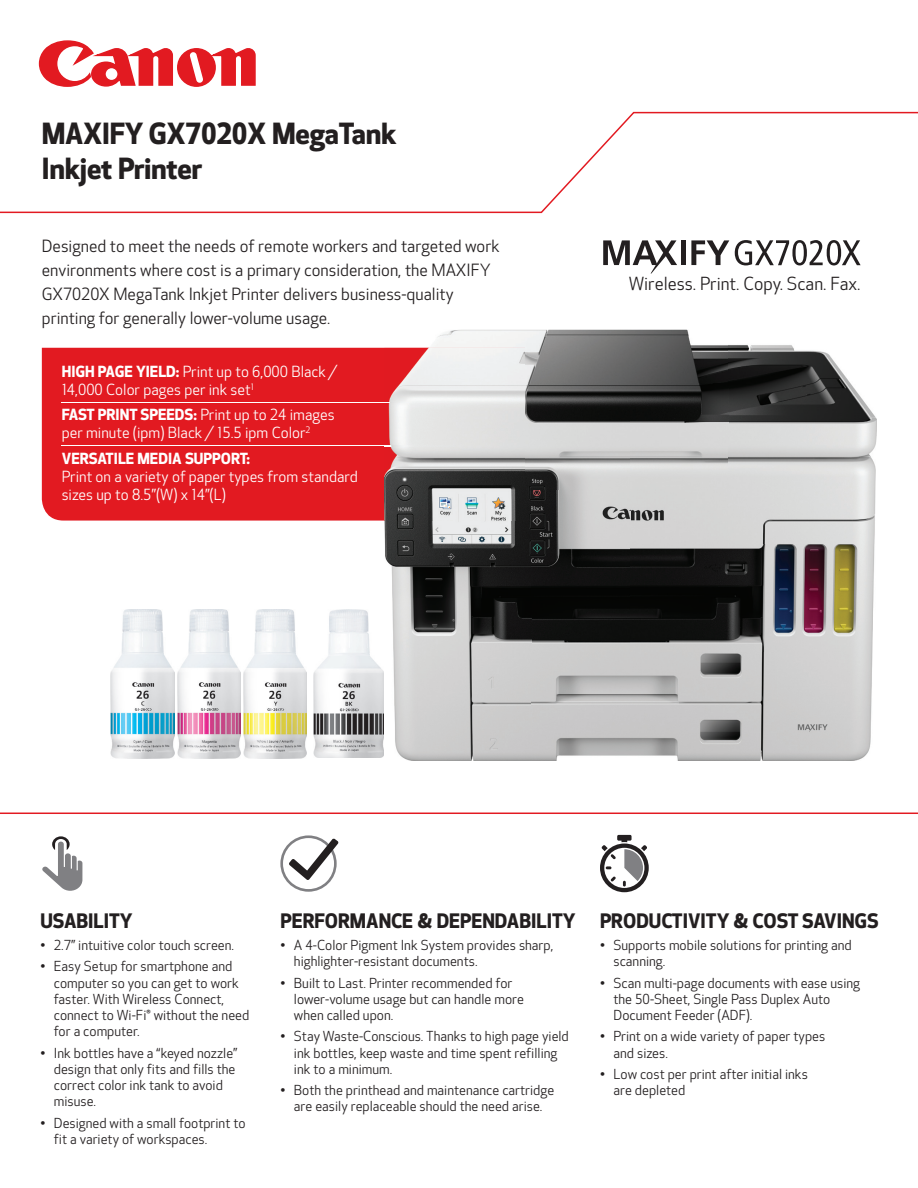
<style>
.page{position:relative;width:918px;height:1188px;background:#fff}
.page>*{position:absolute;margin:0;border:0;box-sizing:border-box;transform-origin:0 0}
.t1{font:700 28.5px/34.2px "Optic Sans 401";letter-spacing:-.01em;color:#231f20}
.t2{font:700 19.5px "Optic Sans 401";color:#231f20}
.t3{font:17.7px "Optic Sans 201";color:#231f20}
.t4{font:16.5px/24px "Optic Sans 201";color:#231f20}
.t5{font:15px/18px "Optic Sans 201";color:#fff}
.t6{font:700 15px "Optic Sans 401";color:#fff}
.t7{font:13.5px/16.2px "Optic Sans 201";color:#231f20}
.s1{font-family:"Optic Sans 401";font-weight:700}
</style>
<div class="page">
<svg style="left:0;top:111px;width:918px;height:103px"></svg>
<hr style="left:0;top:813px;width:918px;height:1px;background:#e21a21">
<svg style="left:38px;top:40px;width:218px;height:47px"></svg>
<div style="left:42px;top:348px;width:342px;height:173px;background:#e21a21"></div>
<hr style="left:62px;top:402px;width:394px;height:1px;background:#fff">
<hr style="left:62px;top:446px;width:394px;height:1px;background:#fff">
<svg style="left:691px;top:240px;width:38px;height:25px"></svg>
<div style="left:681px;top:240px;width:5px;height:25px;background:#231f20"></div>
<svg style="left:603px;top:240px;width:74px;height:34px"></svg>
<svg style="left:735px;top:240px;width:126px;height:25px"></svg>
<svg style="left:42px;top:836px;width:40px;height:55px"></svg>
<svg style="left:280px;top:835px;width:57px;height:57px"></svg>
<svg style="left:283px;top:838px;width:55px;height:51px"></svg>
<svg style="left:600px;top:835px;width:49px;height:57px"></svg>
<img style="left:111px;top:609px;width:63px;height:149px">
<img style="left:177px;top:609px;width:64px;height:149px">
<img style="left:243px;top:609px;width:64px;height:149px">
<img style="left:314px;top:609px;width:70px;height:149px">
<img style="left:384px;top:329px;width:345px;height:54px">
<img style="left:729px;top:345px;width:147px;height:200px">
<img style="left:525px;top:383px;width:105px;height:108px">
<img style="left:630px;top:383px;width:99px;height:162px">
<img style="left:384px;top:491px;width:148px;height:270px">
<img style="left:532px;top:491px;width:98px;height:162px">
<img style="left:630px;top:545px;width:148px;height:108px">
<img style="left:778px;top:545px;width:97px;height:216px">
<img style="left:532px;top:653px;width:246px;height:108px">
<img style="left:384px;top:348px;width:141px;height:173px">
<img style="left:384px;top:402px;width:72px;height:1px">
<img style="left:384px;top:446px;width:72px;height:1px">
<h1 class="t1" style="left:42px;top:118px;width:356px">MAXIFY GX7020X MegaTank<br>Inkjet Printer</h1>
<p class="t4" style="left:42px;top:235px;width:459px">Designed to meet the needs of remote workers and targeted work environments where cost is a primary consideration, the MAXIFY GX7020X MegaTank Inkjet Printer delivers business-quality printing for generally lower-volume usage.</p>
<p class="t5" style="left:62px;top:363px;width:277px"><span class="s1">HIGH PAGE YIELD:</span> Print up to 6,000 Black /<br>14,000 Color pages per ink set<sup>1</sup></p>
<p class="t5" style="left:62px;top:406px;width:274px"><span class="s1">FAST PRINT SPEEDS:</span> Print up to 24 images per minute (ipm) Black / 15.5 ipm Color<sup>2</sup></p>
<p class="t6" style="left:62px;top:449px;width:190px">VERSATILE MEDIA SUPPORT:</p>
<p class="t5" style="left:62px;top:468px;width:298px">Print on a variety of paper types from standard sizes up to 8.5”(W) x 14”(L)</p>
<h3 class="t3" style="left:629px;top:274px;width:233px">Wireless. Print. Copy. Scan. Fax.</h3>
<h2 class="t2" style="left:40px;top:909px;width:94px">USABILITY</h2>
<p class="t7" style="left:40px;top:937px;width:195px">• 2.7” intuitive color touch screen.</p>
<p class="t7" style="left:54px;top:959px;width:197px;text-indent:-14px">• Easy Setup for smartphone and computer so you can get to work faster. With Wireless Connect, connect to Wi-Fi® without the need for a computer.</p>
<p class="t7" style="left:54px;top:1045px;width:185px;text-indent:-14px">• Ink bottles have a “keyed nozzle” design that only fits and fills the correct color ink tank to avoid misuse.</p>
<p class="t7" style="left:54px;top:1115px;width:193px;text-indent:-14px">• Designed with a small footprint to fit a variety of workspaces.</p>
<h2 class="t2" style="left:280px;top:909px;width:297px">PERFORMANCE &amp; DEPENDABILITY</h2>
<p class="t7" style="left:294px;top:937px;width:261px;text-indent:-14px">• A 4-Color Pigment Ink System provides sharp, highlighter-resistant documents.</p>
<p class="t7" style="left:294px;top:975px;width:231px;text-indent:-14px">• Built to Last. Printer recommended for lower-volume usage but can handle more when called upon.</p>
<p class="t7" style="left:294px;top:1029px;width:276px;text-indent:-14px">• Stay Waste-Conscious. Thanks to high page yield ink bottles, keep waste and time spent refilling ink to a minimum.</p>
<p class="t7" style="left:280px;top:1083px;width:275px;text-align:center">• Both the printhead and maintenance cartridge are easily replaceable should the need arise.</p>
<h2 class="t2" style="left:600px;top:909px;width:280px">PRODUCTIVITY &amp; COST SAVINGS</h2>
<p class="t7" style="left:614px;top:937px;width:240px;text-indent:-14px">• Supports mobile solutions for printing and scanning.</p>
<p class="t7" style="left:614px;top:975px;width:248px;text-indent:-14px">• Scan multi-page documents with ease using the 50-Sheet, Single Pass Duplex Auto<br>Document Feeder (ADF).</p>
<p class="t7" style="left:614px;top:1029px;width:213px;text-indent:-14px">• Print on a wide variety of paper types and sizes.</p>
<p class="t7" style="left:614px;top:1067px;width:196px;text-indent:-14px">• Low cost per print after initial inks are depleted</p>
</div>
